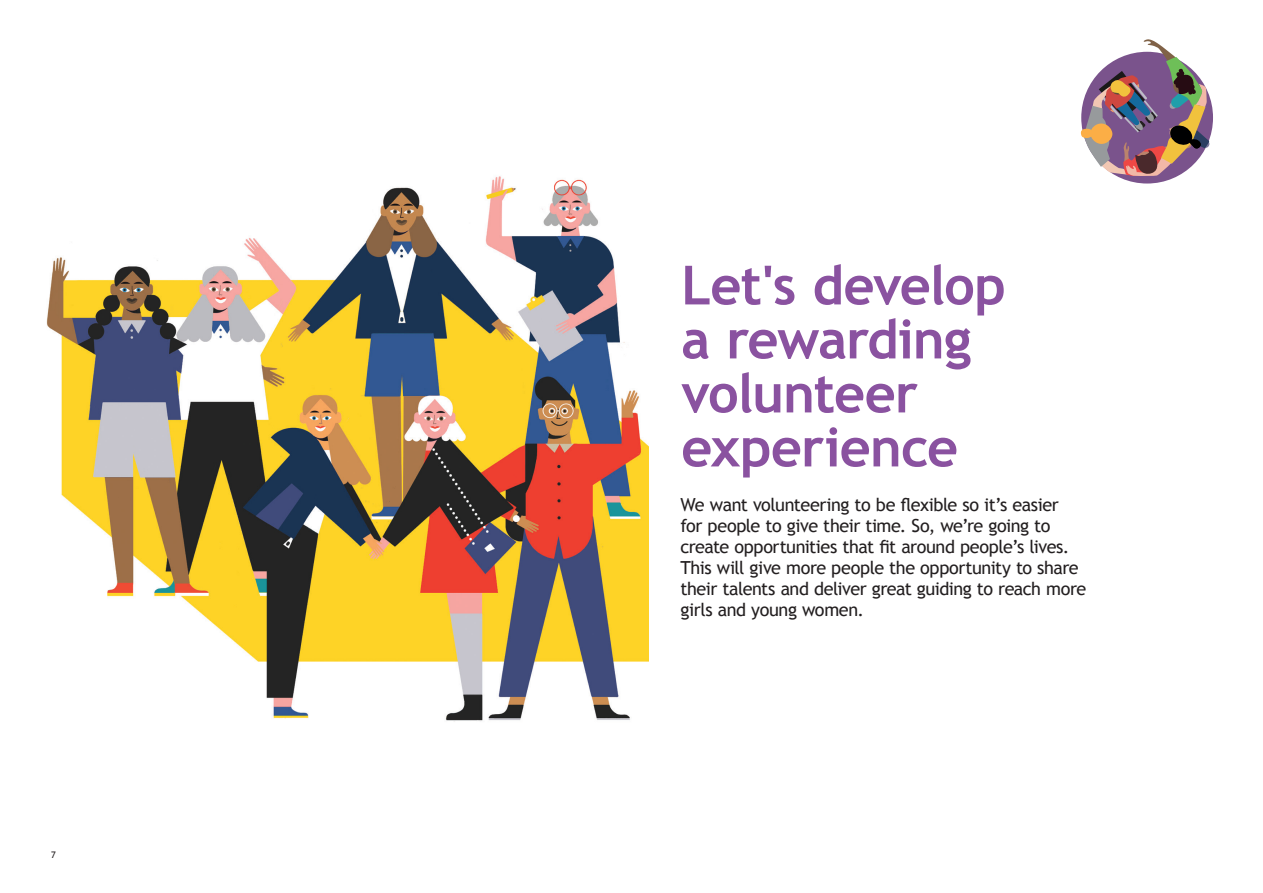
<style>
.page{position:relative;width:1263px;height:893px;background:#fff}
.page>*{position:absolute;margin:0;border:0;box-sizing:border-box;transform-origin:0 0}
.t1{font:700 54px/54px "Trebuchet MS";letter-spacing:-.015em;color:#8a52a0}
.t2{font:18px/21px "Trebuchet MS";letter-spacing:-.025em;color:#231f20}
.t3{font:9px "Trebuchet MS";color:#231f20}
</style>
<div class="page">
<img style="left:46px;top:176px;width:602px;height:546px">
<div style="left:1081px;top:52px;width:132px;height:132px;background:#7a538c;border-radius:50%"></div>
<svg style="left:1080px;top:39px;width:129px;height:137px"></svg>
<p class="t3" style="left:51px;top:850px;width:6px">7</p>
<p class="t1" style="left:681px;top:258px;width:326px">Let's develop</p>
<p class="t1" style="left:681px;top:312px;width:292px">a rewarding volunteer experience</p>
<p class="t2" style="left:680px;top:494px;width:407px">We want volunteering to be flexible so it’s easier<br>for people to give their time. So, we’re going to create opportunities that fit around people’s lives.<br>This will give more people the opportunity to share their talents and deliver great guiding to reach more girls and young women.</p>
</div>
